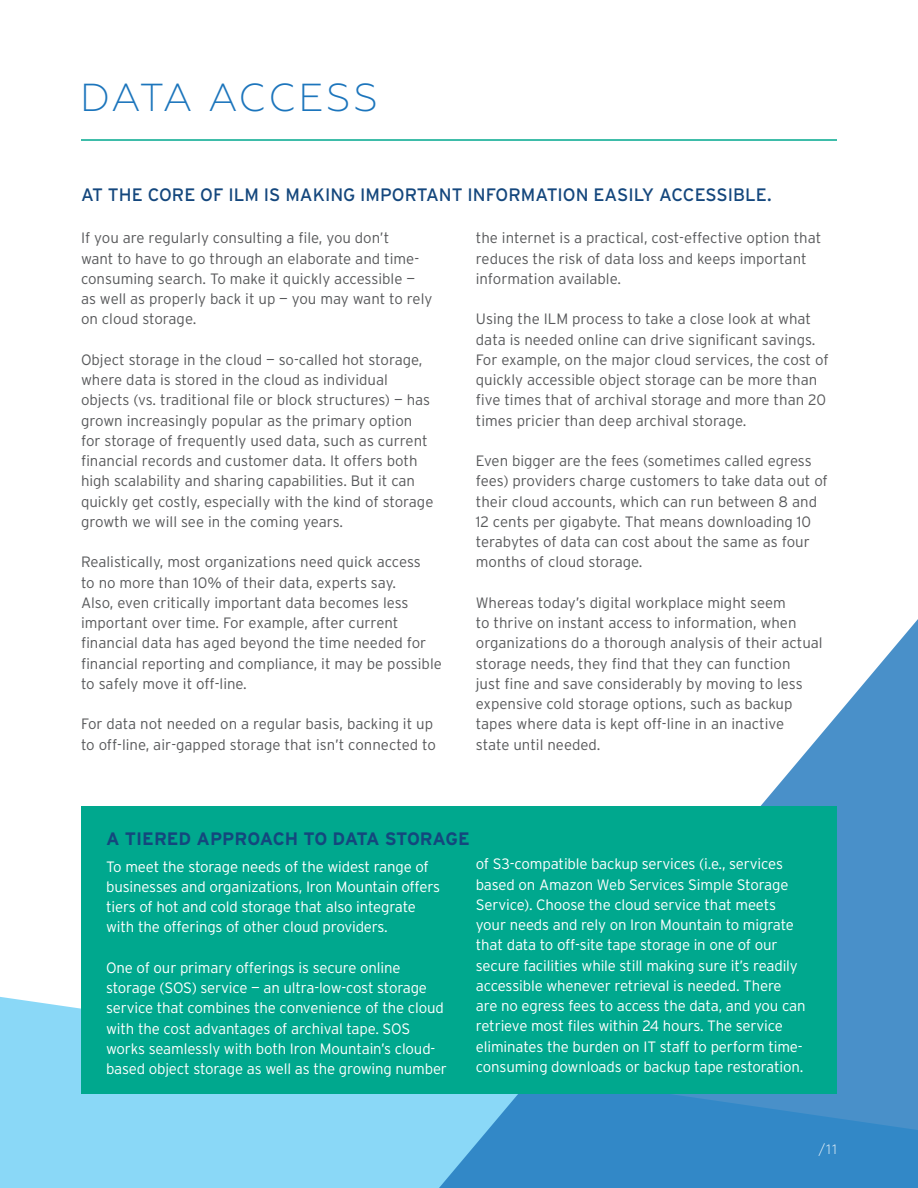
<style>
.page{position:relative;width:918px;height:1188px;background:#fff}
.page>*{position:absolute;margin:0;border:0;box-sizing:border-box;transform-origin:0 0}
.t1{font:300 39px "Geometria";letter-spacing:.05em;color:#1c75bc}
.t2{font:18px "Interstate";color:#14477d}
.t3{font:700 18px "Interstate";color:#14477d}
.t4{font:300 15px/20.2px "Interstate";color:#58595b}
.t5{font:300 15px/20.2px "Interstate";letter-spacing:-.01em;color:#fff}
.t6{font:300 13.5px "Geometria";color:#fff}
</style>
<div class="page">
<div style="left:0;top:997px;width:424px;height:191px;background:#8ad8f7"></div>
<svg style="left:424px;top:619px;width:494px;height:569px"></svg>
<hr style="left:81px;top:139px;width:756px;height:2px;background:#00a88e">
<div style="left:81px;top:807px;width:756px;height:287px;background:#00a88e"></div>
<h1 class="t1" style="left:80px;top:75px;width:299px">DATA ACCESS</h1>
<p class="t2" style="left:81px;top:184px;width:692px">AT THE CORE OF ILM IS MAKING IMPORTANT INFORMATION EASILY ACCESSIBLE.</p>
<p class="t4" style="left:81px;top:228px;width:353px">If you are regularly consulting a file, you don’t<br>want to have to go through an elaborate and time&shy;consuming search. To make it quickly accessible — as well as properly back it up — you may want to rely on cloud storage.</p>
<p class="t4" style="left:81px;top:349px;width:354px">Object storage in the cloud — so-called hot storage, where data is stored in the cloud as individual objects (vs. traditional file or block structures) — has grown increasingly popular as the primary option for storage of frequently used data, such as current financial records and customer data. It offers both high scalability and sharing capabilities. But it can quickly get costly, especially with the kind of storage growth we will see in the coming years.</p>
<p class="t4" style="left:81px;top:552px;width:362px">Realistically, most organizations need quick access<br>to no more than 10% of their data, experts say.<br>Also, even critically important data becomes less important over time. For example, after current financial data has aged beyond the time needed for financial reporting and compliance, it may be possible to safely move it off-line.</p>
<p class="t4" style="left:81px;top:714px;width:356px">For data not needed on a regular basis, backing it up to off-line, air-gapped storage that isn’t connected to</p>
<p class="t4" style="left:476px;top:228px;width:347px">the internet is a practical, cost-effective option that reduces the risk of data loss and keeps important information available.</p>
<p class="t4" style="left:476px;top:309px;width:354px">Using the ILM process to take a close look at what data is needed online can drive significant savings.<br>For example, on the major cloud services, the cost of quickly accessible object storage can be more than five times that of archival storage and more than 20 times pricier than deep archival storage.</p>
<p class="t4" style="left:476px;top:451px;width:354px">Even bigger are the fees (sometimes called egress fees) providers charge customers to take data out of their cloud accounts, which can run between 8 and 12 cents per gigabyte. That means downloading 10 terabytes of data can cost about the same as four months of cloud storage.</p>
<p class="t4" style="left:476px;top:592px;width:348px">Whereas today’s digital workplace might seem<br>to thrive on instant access to information, when organizations do a thorough analysis of their actual storage needs, they find that they can function<br>just fine and save considerably by moving to less expensive cold storage options, such as backup tapes where data is kept off-line in an inactive<br>state until needed.</p>
<p class="t3" style="left:106px;top:827px;width:365px">A TIERED APPROACH TO DATA STORAGE</p>
<p class="t5" style="left:106px;top:856px;width:335px">To meet the storage needs of the widest range of businesses and organizations, Iron Mountain offers tiers of hot and cold storage that also integrate with the offerings of other cloud providers.</p>
<p class="t5" style="left:106px;top:957px;width:342px">One of our primary offerings is secure online storage (SOS) service — an ultra-low-cost storage service that combines the convenience of the cloud with the cost advantages of archival tape. SOS works seamlessly with both Iron Mountain’s cloud&shy;based object storage as well as the growing number</p>
<p class="t5" style="left:476px;top:854px;width:331px">of S3-compatible backup services (i.e., services based on Amazon Web Services Simple Storage Service). Choose the cloud service that meets your needs and rely on Iron Mountain to migrate that data to off-site tape storage in one of our secure facilities while still making sure it’s readily accessible whenever retrieval is needed. There are no egress fees to access the data, and you can retrieve most files within 24 hours. The service eliminates the burden on IT staff to perform time&shy;consuming downloads or backup tape restoration.</p>
<p class="t6" style="left:819px;top:1142px;width:20px">/11</p>
</div>
